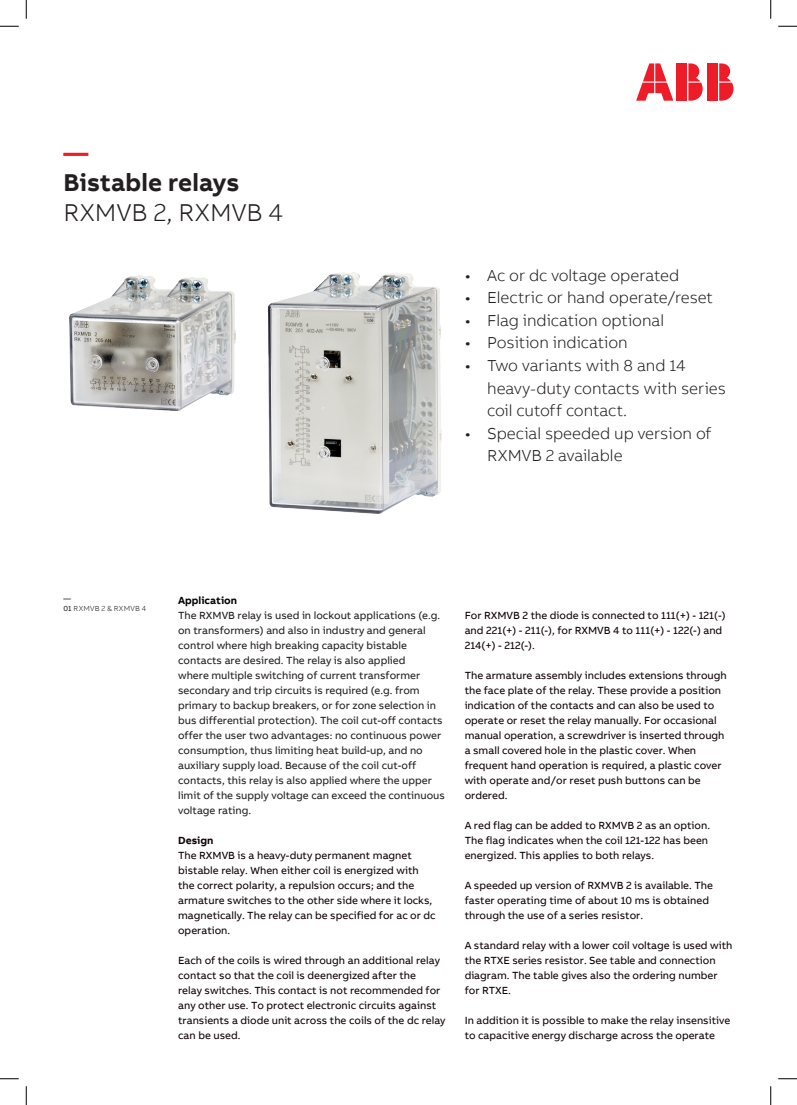
<style>
.page{position:relative;width:797px;height:1105px;background:#fff}
.page>*{position:absolute;margin:0;border:0;box-sizing:border-box;transform-origin:0 0}
.Category_M_8pt_9_6pt{font:700 25px "AB Bvoice";color:#231f20}
.Subheadline_M_20pt_2{font:300 25px "AB Bvoice";letter-spacing:.005em;color:#231f20}
.Headline_M_20pt_24pt{font:700 25px "AB Bvoice";color:#ee1c28}
.t1{font:300 16.25px/22.5px "AB Bvoice";letter-spacing:-.005em;color:#231f20}
.Bodytext{font:10.62px/15px "AB Bvoice";color:#100005}
.Bodytext-2{font:10.62px/15px "AB Bvoice";color:#231f20}
.Title_for_body_text{font:700 10.62px "AB Bvoice";color:#030505}
.Bodytext-3{font:700 10.62px "AB Bvoice";color:#100005}
.Caption_6pt_8pt{font:300 7.5px "AB Bvoice";letter-spacing:.04em;color:#231f20}
.Caption_6pt_8pt-2{font:7.5px "AB Bvoice";color:#231f20}
.s1{font-weight:400}
</style>
<div class="page">
<img style="left:69px;top:276px;width:167px;height:134px">
<img style="left:268px;top:273px;width:174px;height:241px">
<div style="left:707px;top:63px;width:11px;height:18px;background:#ee1c28"></div>
<div style="left:707px;top:83px;width:11px;height:18px;background:#ee1c28"></div>
<svg style="left:719px;top:63px;width:14px;height:38px"></svg>
<svg style="left:636px;top:63px;width:37px;height:38px"></svg>
<div style="left:676px;top:63px;width:11px;height:18px;background:#ee1c28"></div>
<div style="left:676px;top:83px;width:11px;height:18px;background:#ee1c28"></div>
<svg style="left:688px;top:63px;width:14px;height:38px"></svg>
<svg style="left:0;top:25px;width:19px;height:2px"></svg>
<svg style="left:778px;top:25px;width:19px;height:2px"></svg>
<svg style="left:0;top:1078px;width:19px;height:1px"></svg>
<svg style="left:778px;top:1078px;width:19px;height:1px"></svg>
<svg style="left:25px;top:0;width:2px;height:19px"></svg>
<svg style="left:25px;top:1086px;width:2px;height:19px"></svg>
<svg style="left:770px;top:0;width:1px;height:19px"></svg>
<svg style="left:770px;top:1086px;width:1px;height:19px"></svg>
<p class="Headline_M_20pt_24pt" style="left:63px;top:137px;width:26px">—</p>
<p class="Category_M_8pt_9_6pt" style="left:63px;top:167px;width:177px">Bistable relays</p>
<p class="Subheadline_M_20pt_2" style="left:63px;top:198px;width:221px">RXMVB 2, RXMVB 4</p>
<p class="t1" style="left:464px;top:264px;width:216px">• Ac or dc voltage operated</p>
<p class="t1" style="left:464px;top:287px;width:250px">• Electric or hand operate/reset</p>
<p class="t1" style="left:464px;top:309px;width:201px">• Flag indication optional</p>
<p class="t1" style="left:464px;top:332px;width:165px">• Position indication</p>
<p class="t1" style="left:487px;top:354px;width:240px;text-indent:-22px">• Two variants with 8 and 14 heavy-duty contacts with series coil cutoff contact.</p>
<p class="t1" style="left:487px;top:422px;width:226px;text-indent:-22px">• Special speeded up version of<br>RXMVB 2 available</p>
<p class="Caption_6pt_8pt-2" style="left:63px;top:594px;width:9px">—</p>
<p class="Caption_6pt_8pt" style="left:63px;top:604px;width:84px"><span class="s1">01</span> RXMVB 2 &amp; RXMVB 4</p>
<p class="Title_for_body_text" style="left:178px;top:593px;width:60px">Application</p>
<p class="Bodytext-2" style="left:178px;top:607px;width:268px">The RXMVB relay is used in lockout applications (e.g. on transformers) and also in industry and general control where high breaking capacity bistable contacts are desired. The relay is also applied<br>where multiple switching of current transformer secondary and trip circuits is required (e.g. from primary to backup breakers, or for zone selection in bus differential protection). The coil cut-off contacts offer the user two advantages: no continuous power consumption, thus limiting heat build-up, and no auxiliary supply load. Because of the coil cut-off contacts, this relay is also applied where the upper limit of the supply voltage can exceed the continuous voltage rating.</p>
<p class="Bodytext-3" style="left:178px;top:833px;width:37px">Design</p>
<p class="Bodytext" style="left:178px;top:847px;width:259px">The RXMVB is a heavy-duty permanent magnet bistable relay. When either coil is energized with the correct polarity, a repulsion occurs; and the armature switches to the other side where it locks, magnetically. The relay can be specified for ac or dc operation.</p>
<p class="Bodytext" style="left:178px;top:952px;width:269px">Each of the coils is wired through an additional relay contact so that the coil is deenergized after the<br>relay switches. This contact is not recommended for any other use. To protect electronic circuits against transients a diode unit across the coils of the dc relay can be used.</p>
<p class="Bodytext" style="left:464px;top:607px;width:262px">For RXMVB 2 the diode is connected to 111(+) - 121(-) and 221(+) - 211(-), for RXMVB 4 to 111(+) - 122(-) and<br>214(+) - 212(-).</p>
<p class="Bodytext" style="left:464px;top:667px;width:264px">The armature assembly includes extensions through the face plate of the relay. These provide a position indication of the contacts and can also be used to operate or reset the relay manually. For occasional manual operation, a screwdriver is inserted through a small covered hole in the plastic cover. When frequent hand operation is required, a plastic cover with operate and/or reset push buttons can be ordered.</p>
<p class="Bodytext" style="left:464px;top:817px;width:247px">A red flag can be added to RXMVB 2 as an option.<br>The flag indicates when the coil 121-122 has been energized. This applies to both relays.</p>
<p class="Bodytext" style="left:464px;top:877px;width:250px">A speeded up version of RXMVB 2 is available. The faster operating time of about 10 ms is obtained through the use of a series resistor.</p>
<p class="Bodytext" style="left:464px;top:937px;width:269px">A standard relay with a lower coil voltage is used with the RTXE series resistor. See table and connection diagram. The table gives also the ordering number for RTXE.</p>
<p class="Bodytext" style="left:464px;top:1012px;width:267px">In addition it is possible to make the relay insensitive to capacitive energy discharge across the operate</p>
</div>
